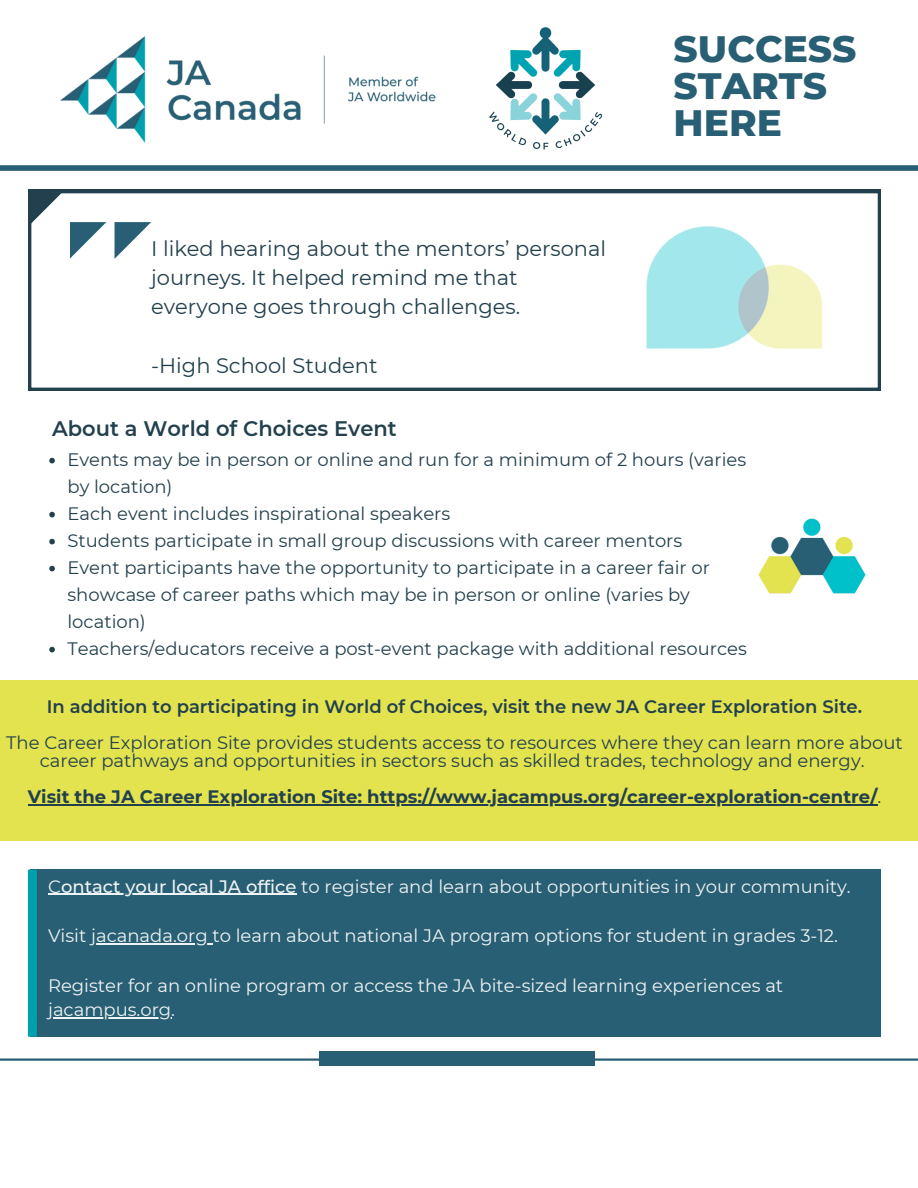
<style>
.page{position:relative;width:918px;height:1188px;background:#fff}
.page>*{position:absolute;margin:0;border:0;box-sizing:border-box;transform-origin:0 0}
.t1{font:800 37.5px/37.2px "Montserrat";color:#285f74}
.t2{font:21px/29.2px "Montserrat";color:#22404d}
.t3{font:600 21px "Montserrat";color:#22404d}
.t4{font:18px/27px "Montserrat";color:#22404d}
.t5{font:18px "Montserrat";color:#eef3f4}
.t6{font:700 18px "Montserrat";color:#22404d}
.t7{font:600 18px "Montserrat";color:#22404d}
.s1{font-weight:400}
.s2{font-weight:500}
</style>
<div class="page">
<img style="left:60px;top:36px;width:376px;height:107px">
<div style="left:0;top:165px;width:918px;height:6px;background:#285f74"></div>
<svg style="left:28px;top:190px;width:556px;height:201px"></svg>
<img style="left:584px;top:165px;width:307px;height:226px">
<svg style="left:115px;top:222px;width:36px;height:37px"></svg>
<svg style="left:28px;top:190px;width:78px;height:69px"></svg>
<svg style="left:49px;top:458px;width:6px;height:5px"></svg>
<svg style="left:49px;top:512px;width:6px;height:5px"></svg>
<svg style="left:49px;top:539px;width:6px;height:5px"></svg>
<svg style="left:49px;top:566px;width:6px;height:5px"></svg>
<svg style="left:49px;top:647px;width:6px;height:5px"></svg>
<div style="left:30px;top:870px;width:851px;height:167px;background:#285f74"></div>
<div style="left:28px;top:870px;width:9px;height:167px;background:#00a0af"></div>
<hr style="left:0;top:1058px;width:918px;height:3px;background:#285f74">
<div style="left:320px;top:1051px;width:275px;height:15px;background:#285f74"></div>
<img style="left:489px;top:27px;width:114px;height:123px">
<img style="left:758px;top:518px;width:108px;height:76px">
<div style="left:0;top:680px;width:918px;height:160px;background:#e3e24f"></div>
<svg style="left:48px;top:894px;width:13px;height:1px"></svg>
<hr style="left:61px;top:894px;width:235px;height:1px;background:#eef3f4">
<hr style="left:91px;top:943px;width:121px;height:1px;background:#eef3f4">
<hr style="left:53px;top:1017px;width:118px;height:2px;background:#eef3f4">
<hr style="left:28px;top:805px;width:849px;height:1px;background:#22404d">
<p class="t2" style="left:151px;top:233px;width:456px">I liked hearing about the mentors’ personal journeys. It helped remind me that everyone goes through challenges.</p>
<p class="t2" style="left:151px;top:350px;width:228px">-High School Student</p>
<p class="t3" style="left:52px;top:416px;width:346px">About a World of Choices Event</p>
<p class="t1" style="left:674px;top:30px;width:184px">SUCCESS<br>STARTS<br>HERE</p>
<p class="t4" style="left:67px;top:446px;width:680px">Events may be in person or online and run for a minimum of 2 hours (varies by location)</p>
<h1 class="t4" style="left:67px;top:500px;width:384px">Each event includes inspirational speakers</h1>
<p class="t4" style="left:67px;top:527px;width:616px">Students participate in small group discussions with career mentors</p>
<h3 class="t4" style="left:67px;top:554px;width:644px">Event participants have the opportunity to participate in a career fair or showcase of career paths which may be in person or online (varies by location)</h3>
<h3 class="t4" style="left:67px;top:635px;width:681px">Teachers/educators receive a post-event package with additional resources</h3>
<p class="t7" style="left:47px;top:696px;width:817px">In addition to participating in World of Choices, visit the new JA Career Exploration Site.</p>
<h2 class="t4" style="left:6px;top:734px;width:898px;line-height:18px;text-align:center">The Career Exploration Site provides students access to resources where they can learn more about career pathways and opportunities in sectors such as skilled trades, technology and energy.</h2>
<p class="t6" style="left:28px;top:786px;width:855px">Visit the JA Career Exploration Site: https://www.jacampus.org/career-exploration-centre/<span class="s1">.</span></p>
<p class="t5" style="left:48px;top:875px;width:804px">C<span class="s2">ontact your local JA office</span> to register and learn about opportunities in your community.</p>
<h4 class="t5" style="left:48px;top:925px;width:791px">Visit jacanada.org to learn about national JA program options for student in grades 3-12.</h4>
<p class="t5" style="left:48px;top:974px;width:737px">Register for an online program or access the JA bite-sized learning experiences at</p>
<p class="t5" style="left:48px;top:999px;width:129px">jacampus.org.</p>
</div>
